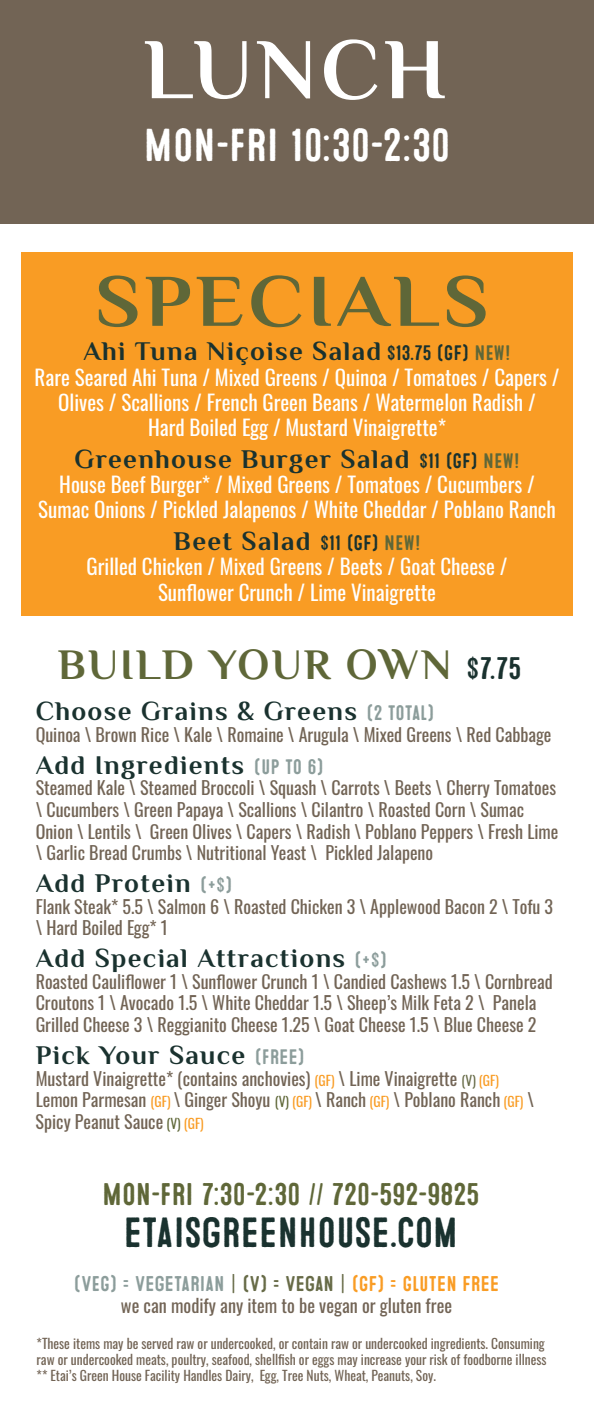
<style>
.page{position:relative;width:594px;height:1405px;background:#fff}
.page>*{position:absolute;margin:0;border:0;box-sizing:border-box;transform-origin:0 0}
.t1{font:700 86.4px "El Messiri";letter-spacing:.05em;color:#fff}
.t2{font:700 74.25px "El Messiri";letter-spacing:.05em;color:#5f6738;scale:1.09 1}
.t3{font:46.2px "Microbrew One";color:#fff}
.t4{font:700 43.5px "El Messiri";letter-spacing:.045em;color:#5f6738}
.t5{font:42.3px "Microbrew One";color:#1a322f}
.t6{font:31.35px "Microbrew One";color:#5f6738}
.t7{font:31.2px "Microbrew One";color:#1a322f}
.t8{font:700 27px "El Messiri";letter-spacing:.05em;color:#1a322f}
.t9{font:21.3px "Microbrew One";color:#8c9d9b}
.t10{font:21px/25.2px "Oswald";color:#fff;text-align:center}
.t11{font:18.3px "Oswald";color:#726455}
.t12{font:18px/21.6px "Oswald";color:#726455}
.t13{font:13.5px/16.2px "Oswald";color:#726455}
.s1{font-family:"Microbrew One";font-weight:400;font-size:21px}
.s2{font-family:"Microbrew One";font-weight:400;font-size:21px;color:#5f6738}
.s3{font-family:"Microbrew One";font-weight:400;font-size:21px;color:#8c9d9b}
.s4{font-size:13.5px;color:#f99c24}
.s5{font-size:13.5px;color:#676b47}
.s6{font-size:13.5px;color:#5f6738}
.s7{color:#676b47}
.s8{color:#f99c24}
</style>
<div class="page">
<div style="left:0;top:0;width:594px;height:224px;background:#726455"></div>
<div style="left:21px;top:252px;width:552px;height:364px;background:#f99c24"></div>
<h1 class="t1" style="left:144px;top:18px;width:304px">LUNCH</h1>
<h3 class="t3" style="left:144px;top:119px;width:308px">MON-FRI 10:30-2:30</h3>
<h2 class="t2" style="left:95px;top:257px;width:363px">SPECIALS</h2>
<h3 class="t8" style="left:83px;top:335px;width:429px">Ahi Tuna Niçoise Salad <span class="s1">$13.75 (GF)</span> <span class="s2">NEW!</span></h3>
<p class="t10" style="left:35px;top:362px;width:527px">Rare Seared Ahi Tuna / Mixed Greens / Quinoa / Tomatoes / Capers /<br>Olives / Scallions / French Green Beans / Watermelon Radish /<br>Hard Boiled Egg / Mustard Vinaigrette*</p>
<h3 class="t8" style="left:75px;top:443px;width:446px">Greenhouse Burger Salad <span class="s1">$11 (GF)</span> <span class="s2">NEW!</span></h3>
<p class="t10" style="left:38px;top:470px;width:519px">House Beef Burger* / Mixed Greens / Tomatoes / Cucumbers /<br>Sumac Onions / Pickled Jalapenos / White Cheddar / Poblano Ranch</p>
<h3 class="t8" style="left:174px;top:525px;width:248px">Beet Salad <span class="s1">$11 (GF)</span> <span class="s2">NEW!</span></h3>
<p class="t10" style="left:87px;top:552px;width:422px">Grilled Chicken / Mixed Greens / Beets / Goat Cheese /<br>Sunflower Crunch / Lime Vinaigrette</p>
<h3 class="t4" style="left:58px;top:639px;width:395px">BUILD YOUR OWN</h3>
<h3 class="t7" style="left:466px;top:651px;width:57px">$7.75</h3>
<h3 class="t8" style="left:36px;top:695px;width:400px">Choose Grains &amp; Greens <span class="s3">(2 TOTAL)</span></h3>
<p class="t12" style="left:36px;top:722px;width:517px">Quinoa \ Brown Rice \ Kale \ Romaine \ Arugula \ Mixed Greens \ Red Cabbage</p>
<h3 class="t8" style="left:36px;top:749px;width:290px">Add Ingredients <span class="s3">(UP TO 6)</span></h3>
<p class="t12" style="left:36px;top:776px;width:524px">Steamed Kale \ Steamed Broccoli \ Squash \ Carrots \ Beets \ Cherry Tomatoes \ Cucumbers \ Green Papaya \ Scallions \ Cilantro \ Roasted Corn \ Sumac Onion \ Lentils \ Green Olives \ Capers \ Radish \ Poblano Peppers \ Fresh Lime \ Garlic Bread Crumbs \ Nutritional Yeast \ Pickled Jalapeno</p>
<h3 class="t8" style="left:36px;top:867px;width:198px">Add Protein <span class="s3">(+$)</span></h3>
<p class="t12" style="left:36px;top:894px;width:519px">Flank Steak* 5.5 \ Salmon 6 \ Roasted Chicken 3 \ Applewood Bacon 2 \ Tofu 3 \ Hard Boiled Egg* 1</p>
<h3 class="t8" style="left:36px;top:942px;width:353px">Add Special Attractions <span class="s3">(+$)</span></h3>
<p class="t12" style="left:36px;top:969px;width:518px">Roasted Cauliflower 1 \ Sunflower Crunch 1 \ Candied Cashews 1.5 \ Cornbread<br>Croutons 1 \ Avocado 1.5 \ White Cheddar 1.5 \ Sheep’s Milk Feta 2 \ Panela<br>Grilled Cheese 3 \ Reggianito Cheese 1.25 \ Goat Cheese 1.5 \ Blue Cheese 2</p>
<h3 class="t8" style="left:36px;top:1039px;width:271px">Pick Your Sauce <span class="s3">(FREE)</span></h3>
<p class="t12" style="left:36px;top:1066px;width:500px">Mustard Vinaigrette* (contains anchovies) <span class="s4">(GF)</span> \ Lime Vinaigrette <span class="s5">(V)</span> <span class="s4">(GF)<br></span>Lemon Parmesan <span class="s4">(GF)</span> \ Ginger Shoyu <span class="s6">(V)</span> <span class="s4">(GF)</span> \ Ranch <span class="s4">(GF)</span> \ Poblano Ranch <span class="s4">(GF)</span> \<br>Spicy Peanut Sauce <span class="s6">(V)</span> <span class="s4">(GF)</span></p>
<h3 class="t6" style="left:102px;top:1176px;width:379px">MON-FRI 7:30-2:30 // 720-592-9825</h3>
<h3 class="t5" style="left:123px;top:1208px;width:336px">ETAISGREENHOUSE.COM</h3>
<p class="t9" style="left:74px;top:1271px;width:427px">(VEG) = VEGETARIAN <span class="s7">| (V) = VEGAN |</span> <span class="s8">(GF) = GLUTEN FREE</span></p>
<p class="t11" style="left:121px;top:1289px;width:333px">we can modify any item to be vegan or gluten free</p>
<p class="t13" style="left:37px;top:1334px;width:512px">*These items may be served raw or undercooked, or contain raw or undercooked ingredients. Consuming raw or undercooked meats, poultry, seafood, shellfish or eggs may increase your risk of foodborne illness ** Etai’s Green House Facility Handles Dairy, Egg, Tree Nuts, Wheat, Peanuts, Soy.</p>
</div>
